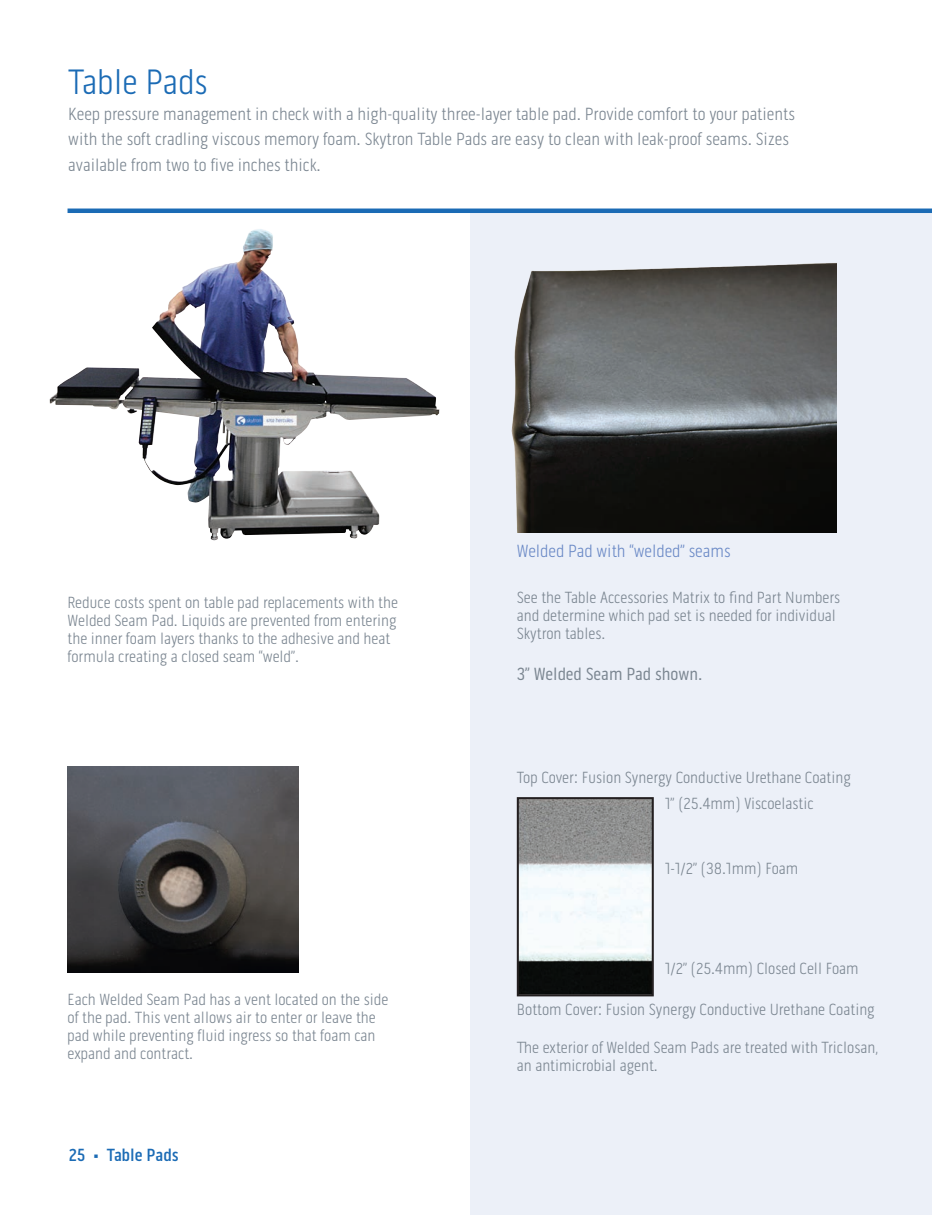
<style>
.page{position:relative;width:932px;height:1215px;background:#fff}
.page>*{position:absolute;margin:0;border:0;box-sizing:border-box;transform-origin:0 0}
.Section_header{font:300 36px "Pill Gothic 300 mg";color:#1b6bb5}
.t1{font:300 18px/25.5px "Pill Gothic 300 mg";color:#7b8691}
.gray_figure_text_left{font:300 18px "Pill Gothic 300 mg";color:#6a89c6}
.gray_figure_text_left-2{font:18px "Pill Gothic 300 mg";color:#7b8691}
.t2{font:500 18px "Pill Gothic 300 mg";color:#1b6bb5}
.gray_figure_text_left-3{font:300 16.5px/18px "Pill Gothic 300 mg";color:#7b8691}
</style>
<div class="page">
<div style="left:470px;top:211px;width:462px;height:1004px;background:#ecf0f8"></div>
<img style="left:50px;top:229px;width:320px;height:311px">
<img style="left:68px;top:766px;width:231px;height:207px">
<img style="left:511px;top:263px;width:325px;height:270px">
<img style="left:520px;top:800px;width:130px;height:193px">
<div style="left:517px;top:797px;width:136px;height:199px;border:2px solid #231f20"></div>
<hr style="left:68px;top:209px;width:864px;height:4px;background:#1b6bb5">
<p class="Section_header" style="left:68px;top:61px;width:141px">Table Pads</p>
<p class="t1" style="left:68px;top:101px;width:728px">Keep pressure management in check with a high-quality three-layer table pad. Provide comfort to your patients with the soft cradling viscous memory foam. Skytron Table Pads are easy to clean with leak-proof seams. Sizes available from two to five inches thick.</p>
<p class="gray_figure_text_left-3" style="left:68px;top:594px;width:332px">Reduce costs spent on table pad replacements with the Welded Seam Pad. Liquids are prevented from entering the inner foam layers thanks to the adhesive and heat formula creating a closed seam “weld”.</p>
<p class="gray_figure_text_left-3" style="left:68px;top:990px;width:322px">Each Welded Seam Pad has a vent located on the side of the pad. This vent allows air to enter or leave the pad while preventing fluid ingress so that foam can expand and contract.</p>
<p class="t2" style="left:69px;top:1144px;width:111px">25 • Table Pads</p>
<p class="gray_figure_text_left" style="left:517px;top:541px;width:215px">Welded Pad with “welded” seams</p>
<p class="gray_figure_text_left-3" style="left:517px;top:589px;width:325px">See the Table Accessories Matrix to find Part Numbers and determine which pad set is needed for individual<br>Skytron tables.</p>
<p class="gray_figure_text_left-2" style="left:517px;top:663px;width:187px">3” Welded Seam Pad shown.</p>
<p class="gray_figure_text_left-3" style="left:517px;top:769px;width:335px">Top Cover: Fusion Synergy Conductive Urethane Coating</p>
<p class="gray_figure_text_left-3" style="left:665px;top:795px;width:150px">1” (25.4mm) Viscoelastic</p>
<p class="gray_figure_text_left-3" style="left:665px;top:860px;width:135px">1-1/2” (38.1mm) Foam</p>
<p class="gray_figure_text_left-3" style="left:665px;top:959px;width:195px">1/2” (25.4mm) Closed Cell Foam</p>
<p class="gray_figure_text_left-3" style="left:517px;top:1001px;width:359px">Bottom Cover: Fusion Synergy Conductive Urethane Coating</p>
<p class="gray_figure_text_left-3" style="left:517px;top:1039px;width:363px">The exterior of Welded Seam Pads are treated with Triclosan, an antimicrobial agent.</p>
</div>
